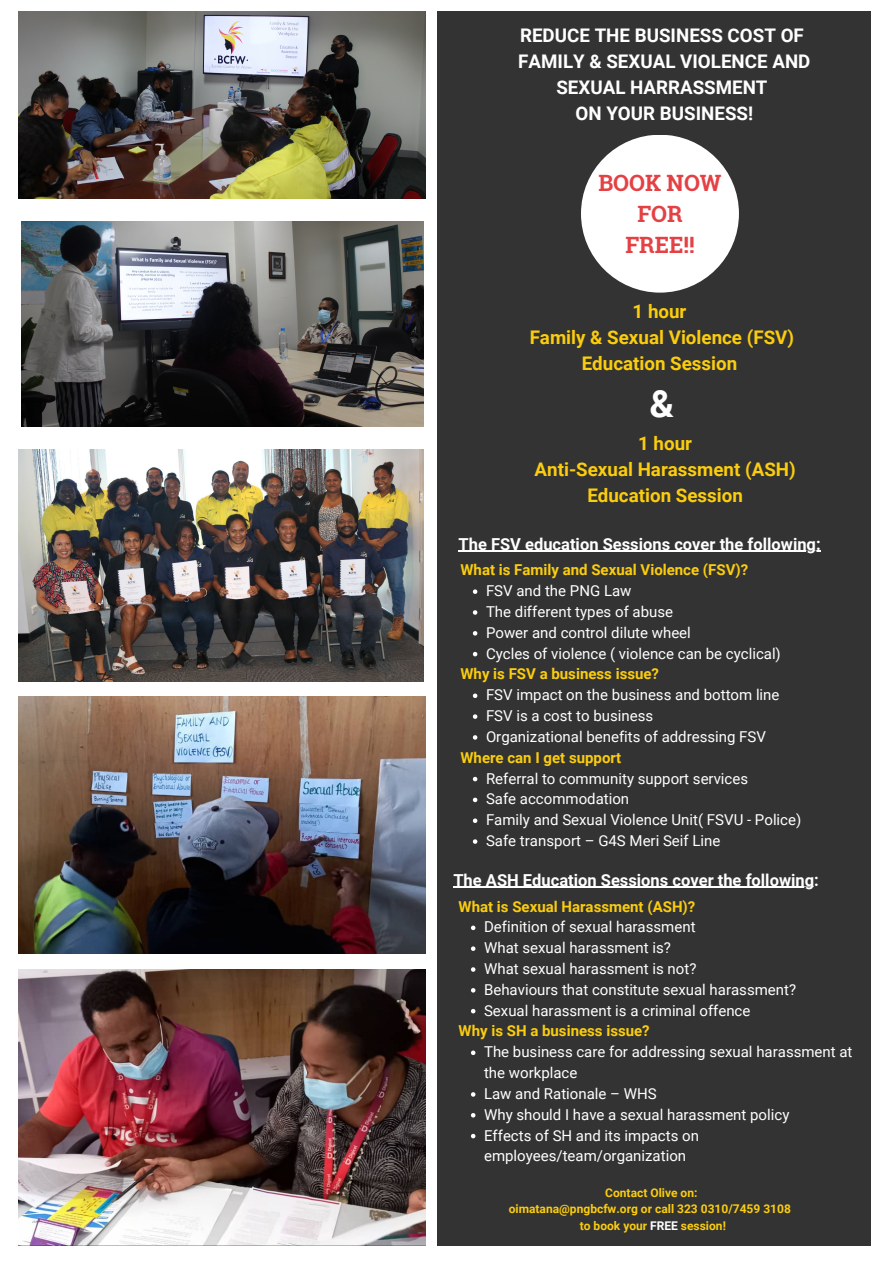
<style>
.page{position:relative;width:893px;height:1263px;background:#fff}
.page>*{position:absolute;margin:0;border:0;box-sizing:border-box;transform-origin:0 0}
.t1{font:700 37.5px "Roboto";color:#fff}
.t2{font:700 22.5px "Roboto Slab";color:#e44144}
.t3{font:700 18.75px "Roboto";color:#fbcd0e}
.t4{font:700 18.75px "Roboto";color:#fff}
.t5{font:700 16.5px "Roboto";color:#fff}
.t6{font:15px/20.9px "Roboto";color:#fff}
.t7{font:700 15px "Roboto";color:#fbcd0e}
.t8{font:700 12px "Roboto";color:#fbcd0e}
.s1{color:#fff}
</style>
<div class="page">
<div style="left:438px;top:12px;width:432px;height:1234px;background:#333"></div>
<img style="left:22px;top:221px;width:401px;height:206px">
<img style="left:19px;top:449px;width:404px;height:232px">
<img style="left:19px;top:697px;width:406px;height:257px">
<img style="left:19px;top:12px;width:406px;height:187px">
<img style="left:19px;top:969px;width:406px;height:277px">
<div style="left:581px;top:135px;width:158px;height:158px;background:#fff;border-radius:50%"></div>
<svg style="left:473px;top:589px;width:4px;height:5px"></svg>
<svg style="left:473px;top:610px;width:4px;height:5px"></svg>
<svg style="left:473px;top:631px;width:4px;height:4px"></svg>
<svg style="left:473px;top:652px;width:4px;height:4px"></svg>
<svg style="left:473px;top:693px;width:4px;height:5px"></svg>
<svg style="left:473px;top:714px;width:4px;height:5px"></svg>
<svg style="left:473px;top:735px;width:4px;height:5px"></svg>
<svg style="left:473px;top:777px;width:4px;height:4px"></svg>
<svg style="left:473px;top:798px;width:4px;height:4px"></svg>
<svg style="left:473px;top:818px;width:4px;height:5px"></svg>
<svg style="left:473px;top:839px;width:4px;height:5px"></svg>
<hr style="left:458px;top:551px;width:362px;height:1px;background:#fff">
<svg style="left:471px;top:925px;width:4px;height:5px"></svg>
<svg style="left:471px;top:946px;width:4px;height:5px"></svg>
<svg style="left:471px;top:967px;width:4px;height:5px"></svg>
<svg style="left:471px;top:988px;width:4px;height:4px"></svg>
<svg style="left:471px;top:1009px;width:4px;height:4px"></svg>
<svg style="left:471px;top:1050px;width:4px;height:5px"></svg>
<svg style="left:471px;top:1092px;width:4px;height:5px"></svg>
<svg style="left:471px;top:1113px;width:4px;height:4px"></svg>
<svg style="left:471px;top:1134px;width:4px;height:4px"></svg>
<hr style="left:453px;top:887px;width:361px;height:1px;background:#fff">
<p class="t4" style="left:520px;top:25px;width:285px">REDUCE THE BUSINESS COST OF</p>
<p class="t4" style="left:518px;top:51px;width:294px">FAMILY &amp; SEXUAL VIOLENCE AND</p>
<p class="t4" style="left:556px;top:77px;width:213px">SEXUAL HARRASSMENT</p>
<p class="t4" style="left:575px;top:103px;width:179px">ON YOUR BUSINESS!</p>
<p class="t2" style="left:598px;top:168px;width:125px">BOOK NOW</p>
<p class="t2" style="left:637px;top:199px;width:47px">FOR</p>
<p class="t2" style="left:625px;top:230px;width:71px">FREE!!</p>
<p class="t3" style="left:632px;top:301px;width:55px">1 hour</p>
<p class="t3" style="left:530px;top:327px;width:266px">Family &amp; Sexual Violence (FSV)</p>
<p class="t3" style="left:582px;top:353px;width:157px">Education Session</p>
<p class="t1" style="left:649px;top:382px;width:26px">&amp;</p>
<p class="t3" style="left:638px;top:433px;width:55px">1 hour</p>
<p class="t3" style="left:534px;top:459px;width:263px">Anti-Sexual Harassment (ASH)</p>
<p class="t3" style="left:587px;top:485px;width:157px">Education Session</p>
<p class="t5" style="left:458px;top:534px;width:364px">The FSV education Sessions cover the following:</p>
<p class="t7" style="left:460px;top:561px;width:289px">What is Family and Sexual Violence (FSV)?</p>
<p class="t6" style="left:486px;top:581px;width:147px">FSV and the PNG Law</p>
<p class="t6" style="left:486px;top:601px;width:189px">The different types of abuse</p>
<p class="t6" style="left:486px;top:622px;width:206px">Power and control dilute wheel</p>
<p class="t6" style="left:486px;top:643px;width:296px">Cycles of violence ( violence can be cyclical)</p>
<p class="t6" style="left:486px;top:685px;width:295px">FSV impact on the business and bottom line</p>
<p class="t6" style="left:486px;top:705px;width:169px">FSV is a cost to business</p>
<p class="t6" style="left:486px;top:726px;width:281px">Organizational benefits of addressing FSV</p>
<p class="t6" style="left:486px;top:768px;width:264px">Referral to community support services</p>
<p class="t6" style="left:486px;top:789px;width:145px">Safe accommodation</p>
<p class="t6" style="left:486px;top:810px;width:317px">Family and Sexual Violence Unit( FSVU - Police)</p>
<p class="t6" style="left:486px;top:830px;width:236px">Safe transport – G4S Meri Seif Line</p>
<p class="t7" style="left:460px;top:665px;width:200px">Why is FSV a business issue?</p>
<p class="t7" style="left:460px;top:749px;width:162px">Where can I get support</p>
<p class="t5" style="left:453px;top:870px;width:367px">The ASH Education Sessions cover the following:</p>
<p class="t7" style="left:458px;top:898px;width:238px">What is Sexual Harassment (ASH)?</p>
<p class="t6" style="left:484px;top:917px;width:213px">Definition of sexual harassment</p>
<p class="t6" style="left:484px;top:938px;width:188px">What sexual harassment is?</p>
<p class="t6" style="left:484px;top:958px;width:214px">What sexual harassment is not?</p>
<p class="t6" style="left:484px;top:979px;width:313px">Behaviours that constitute sexual harassment?</p>
<p class="t6" style="left:484px;top:1000px;width:268px">Sexual harassment is a criminal offence</p>
<p class="t6" style="left:484px;top:1042px;width:370px">The business care for addressing sexual harassment at the workplace</p>
<p class="t6" style="left:484px;top:1083px;width:174px">Law and Rationale – WHS</p>
<p class="t6" style="left:484px;top:1104px;width:307px">Why should I have a sexual harassment policy</p>
<p class="t6" style="left:484px;top:1125px;width:216px">Effects of SH and its impacts on employees/team/organization</p>
<p class="t7" style="left:458px;top:1022px;width:193px">Why is SH a business issue?</p>
<p class="t8" style="left:605px;top:1186px;width:94px">Contact Olive on:</p>
<p class="t8" style="left:509px;top:1202px;width:284px">oimatana@pngbcfw.org or call 323 0310/7459 3108</p>
<p class="t8" style="left:580px;top:1218px;width:148px">to book your <span class="s1">FREE</span> session!</p>
</div>
